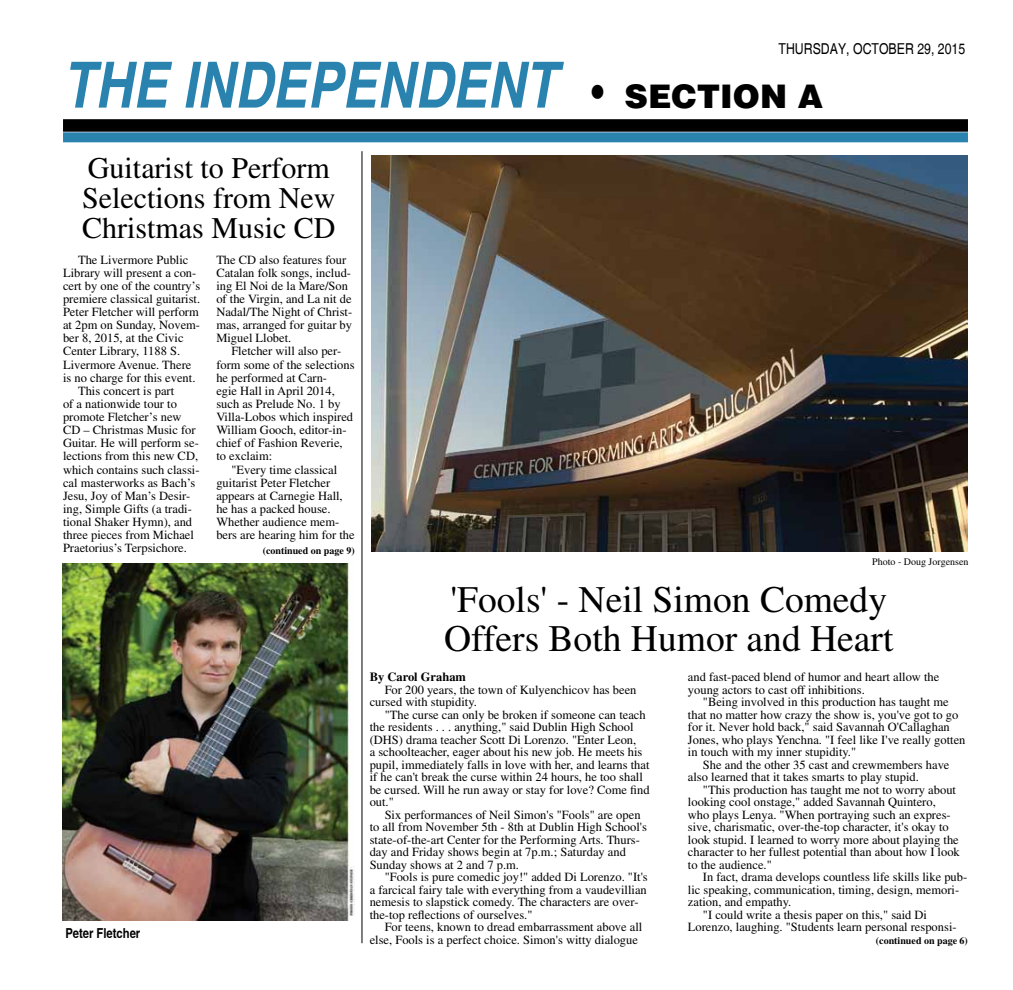
<style>
.page{position:relative;width:1013px;height:990px;background:#fff}
.page>*{position:absolute;margin:0;border:0;box-sizing:border-box;transform-origin:0 0}
.t1{font:italic 700 condensed 63.75px "Helvetica";color:#2983ae}
.t2{font:37.5px/38.8px "Dutch";color:#000}
.t3{font:30px/30px "Dutch";color:#000}
.t4{font:condensed 15px "Helvetica";color:#000}
.t5{font:700 condensed 13.75px "Helvetica";color:#000}
.t6{font:12.5px/12.5px "Dutch";color:#000}
.t7{font:700 12.5px "Dutch";color:#000}
.t8{font:700 10px "Dutch";color:#000}
.t9{font:10px "Dutch";color:#000}
.s1{font-weight:400;font-style:normal;font-size:45px;color:#000}
.s2{font-weight:900;font-style:normal;font-stretch:normal;font-size:32.5px;color:#000}
</style>
<div class="page">
<div style="left:63px;top:119px;width:904px;height:13px;background:#000"></div>
<div style="left:63px;top:132px;width:904px;height:10px;background:#2983ae"></div>
<hr style="left:362px;top:151px;width:1px;height:792px;background:#000">
<img style="left:371px;top:155px;width:597px;height:396px">
<img style="left:62px;top:563px;width:293px;height:357px">
<p class="t4" style="left:778px;top:40px;width:188px">THURSDAY, OCTOBER 29, 2015</p>
<h1 class="t1" style="left:63px;top:46px;width:761px">THE INDEPENDENT <span class="s1">•</span> <span class="s2">SECTION A</span></h1>
<h3 class="t3" style="left:82px;top:153px;width:255px">Guitarist to Perform<br>Selections from New<br>Christmas Music CD</h3>
<p class="t6" style="left:78px;top:253px;width:112px">The Livermore Public</p>
<p class="t6" style="left:63px;top:266px;width:135px">Library will present a con-</p>
<p class="t6" style="left:63px;top:279px;width:139px">cert by one of the country’s</p>
<p class="t6" style="left:63px;top:292px;width:139px">premiere classical guitarist.</p>
<p class="t6" style="left:63px;top:306px;width:137px">Peter Fletcher will perform</p>
<p class="t6" style="left:63px;top:319px;width:139px">at 2pm on Sunday, Novem-</p>
<p class="t6" style="left:63px;top:332px;width:122px">ber 8, 2015, at the Civic</p>
<p class="t6" style="left:63px;top:345px;width:119px">Center Library, 1188 S.</p>
<p class="t6" style="left:63px;top:358px;width:130px">Livermore Avenue. There</p>
<p class="t6" style="left:63px;top:371px;width:134px">is no charge for this event.</p>
<p class="t6" style="left:78px;top:384px;width:98px">This concert is part</p>
<p class="t6" style="left:63px;top:397px;width:115px">of a nationwide tour to</p>
<p class="t6" style="left:63px;top:411px;width:120px">promote Fletcher’s new</p>
<p class="t6" style="left:63px;top:424px;width:134px">CD – Christmas Music for</p>
<p class="t6" style="left:63px;top:437px;width:137px">Guitar. He will perform se-</p>
<p class="t6" style="left:63px;top:450px;width:137px">lections from this new CD,</p>
<p class="t6" style="left:63px;top:463px;width:138px">which contains such classi-</p>
<p class="t6" style="left:63px;top:476px;width:134px">cal masterworks as Bach’s</p>
<p class="t6" style="left:63px;top:489px;width:129px">Jesu, Joy of Man’s Desir-</p>
<p class="t6" style="left:63px;top:502px;width:130px">ing, Simple Gifts (a tradi-</p>
<p class="t6" style="left:63px;top:516px;width:131px">tional Shaker Hymn), and</p>
<p class="t6" style="left:63px;top:529px;width:132px">three pieces from Michael</p>
<p class="t6" style="left:63px;top:542px;width:125px">Praetorius’s Terpsichore.</p>
<p class="t6" style="left:216px;top:253px;width:137px;line-height:13.1px">The CD also features four<br>Catalan folk songs, includ&shy;ing El Noi de la Mare/Son of the Virgin, and La nit de<br>Nadal/The Night of Christ&shy;mas, arranged for guitar by<br>Miguel Llobet.</p>
<p class="t6" style="left:216px;top:345px;width:140px;line-height:13.1px;text-indent:15px">Fletcher will also per&shy;form some of the selections he performed at Carn-<br>egie Hall in April 2014, such as Prelude No. 1 by<br>Villa-Lobos which inspired<br>William Gooch, editor-in&shy;chief of Fashion Reverie, to exclaim:</p>
<p class="t6" style="left:216px;top:463px;width:140px;line-height:13.1px;text-indent:15px">"Every time classical guitarist Peter Fletcher appears at Carnegie Hall, he has a packed house.<br>Whether audience mem&shy;bers are hearing him for the</p>
<p class="t8" style="left:263px;top:545px;width:93px">(continued on page 9)</p>
<p class="t5" style="left:66px;top:925px;width:76px">Peter Fletcher</p>
<p class="t9" style="left:872px;top:556px;width:98px">Photo - Doug Jorgensen</p>
<h2 class="t2" style="left:444px;top:580px;width:451px">'Fools' - Neil Simon Comedy<br>Offers Both Humor and Heart</h2>
<p class="t7" style="left:370px;top:669px;width:98px">By Carol Graham</p>
<p class="t6" style="left:370px;top:683px;width:268px;text-indent:15px">For 200 years, the town of Kulyenchicov has been cursed with stupidity.</p>
<p class="t6" style="left:370px;top:708px;width:281px;text-indent:15px">"The curse can only be broken if someone can teach the residents . . . anything," said Dublin High School (DHS) drama teacher Scott Di Lorenzo. "Enter Leon,<br>a schoolteacher, eager about his new job. He meets his pupil, immediately falls in love with her, and learns that if he can't break the curse within 24 hours, he too shall be cursed. Will he run away or stay for love? Come find out."</p>
<p class="t6" style="left:370px;top:808px;width:279px;text-indent:15px">Six performances of Neil Simon's "Fools" are open to all from November 5th - 8th at Dublin High School's state-of-the-art Center for the Performing Arts. Thurs&shy;day and Friday shows begin at 7p.m.; Saturday and Sunday shows at 2 and 7 p.m.</p>
<p class="t6" style="left:370px;top:871px;width:279px;text-indent:15px">"Fools is pure comedic joy!" added Di Lorenzo. "It's a farcical fairy tale with everything from a vaudevillian nemesis to slapstick comedy. The characters are over&shy;the-top reflections of ourselves."</p>
<p class="t6" style="left:370px;top:921px;width:274px;text-indent:15px">For teens, known to dread embarrassment above all else, Fools is a perfect choice. Simon's witty dialogue</p>
<p class="t6" style="left:688px;top:671px;width:253px">and fast-paced blend of humor and heart allow the young actors to cast off inhibitions.</p>
<p class="t6" style="left:688px;top:696px;width:279px;text-indent:15px">"Being involved in this production has taught me that no matter how crazy the show is, you've got to go for it. Never hold back," said Savannah O'Callaghan Jones, who plays Yenchna. "I feel like I've really gotten in touch with my inner stupidity."</p>
<p class="t6" style="left:688px;top:758px;width:263px;text-indent:15px">She and the other 35 cast and crewmembers have also learned that it takes smarts to play stupid.</p>
<p class="t6" style="left:688px;top:783px;width:273px;text-indent:15px">"This production has taught me not to worry about looking cool onstage," added Savannah Quintero, who plays Lenya. "When portraying such an expres&shy;sive, charismatic, over-the-top character, it's okay to look stupid. I learned to worry more about playing the character to her fullest potential than about how I look to the audience."</p>
<p class="t6" style="left:703px;top:871px;width:266px">In fact, drama develops countless life skills like pub-</p>
<p class="t6" style="left:688px;top:883px;width:273px">lic speaking, communication, timing, design, memori-</p>
<p class="t6" style="left:688px;top:896px;width:105px">zation, and empathy.</p>
<p class="t6" style="left:703px;top:908px;width:226px">"I could write a thesis paper on this," said Di</p>
<p class="t6" style="left:688px;top:921px;width:270px">Lorenzo, laughing. "Students learn personal responsi-</p>
<p class="t8" style="left:876px;top:934px;width:93px">(continued on page 6)</p>
</div>
